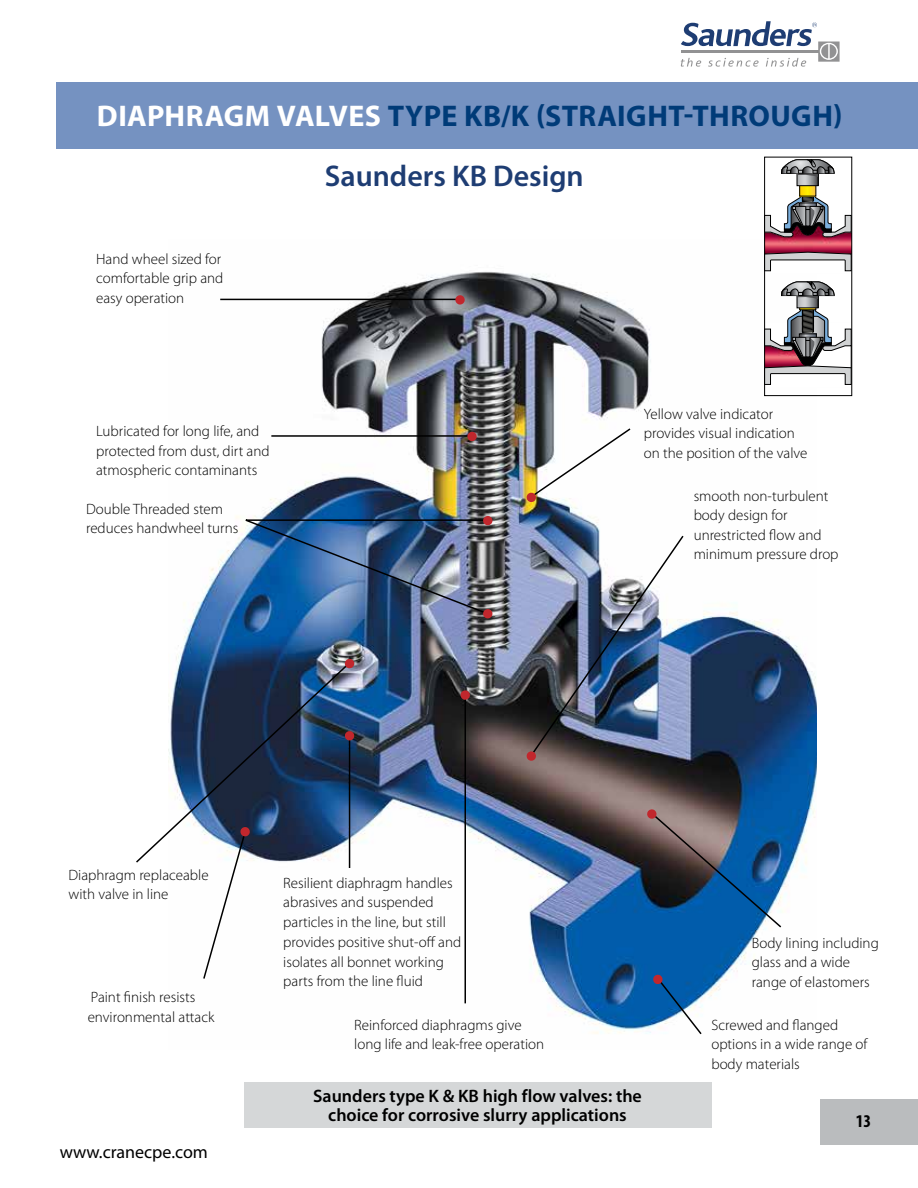
<style>
.page{position:relative;width:918px;height:1188px;background:#fff}
.page>*{position:absolute;margin:0;border:0;box-sizing:border-box;transform-origin:0 0}
.t1{font:700 30px "Myriad Pro";letter-spacing:.015em;color:#003b78}
.t2{font:600 30px "Myriad Pro";color:#1e3d73}
.t3{font:600 18px/19.5px "Myriad Pro";color:#000;text-align:center}
.t4{font:18px "Myriad";color:#000}
.t5{font:700 condensed 18px "Myriad Pro";color:#000}
.t6{font:300 15px/19.5px "Myriad Pro";color:#000}
.s1{color:#fff}
</style>
<div class="page">
<div style="left:821px;top:1100px;width:97px;height:45px;background:#babcbe"></div>
<svg style="left:681px;top:21px;width:159px;height:46px"></svg>
<div style="left:57px;top:83px;width:861px;height:66px;background:#7592c1"></div>
<img style="left:176px;top:271px;width:640px;height:763px">
<svg style="left:526px;top:427px;width:106px;height:76px"></svg>
<img style="left:526px;top:534px;width:159px;height:227px">
<hr style="left:271px;top:435px;width:201px;height:2px;background:#000">
<svg style="left:467px;top:431px;width:10px;height:11px"></svg>
<hr style="left:220px;top:299px;width:240px;height:1px;background:#000">
<div style="left:455px;top:295px;width:10px;height:10px;background:#c1272d;border-radius:4px"></div>
<svg style="left:136px;top:661px;width:215px;height:203px"></svg>
<svg style="left:344px;top:658px;width:11px;height:11px"></svg>
<svg style="left:646px;top:809px;width:137px;height:120px;background:#355b81"></svg>
<svg style="left:653px;top:974px;width:50px;height:61px"></svg>
<img style="left:238px;top:519px;width:252px;height:97px">
<div style="left:483px;top:516px;width:10px;height:10px;background:#c1272d;border-radius:4px"></div>
<div style="left:483px;top:609px;width:10px;height:10px;background:#c1272d;border-radius:4px"></div>
<svg style="left:202px;top:826px;width:48px;height:154px"></svg>
<hr style="left:464px;top:695px;width:2px;height:308px;background:#000">
<svg style="left:460px;top:690px;width:11px;height:10px"></svg>
<hr style="left:349px;top:736px;width:1px;height:132px;background:#000">
<svg style="left:344px;top:731px;width:11px;height:10px"></svg>
<svg style="left:799px;top:299px;width:17px;height:7px"></svg>
<div style="left:797px;top:295px;width:21px;height:13px;border:1px solid #000"></div>
<svg style="left:766px;top:159px;width:84px;height:140px"></svg>
<svg style="left:766px;top:306px;width:84px;height:81px"></svg>
<div style="left:764px;top:157px;width:88px;height:239px;border:1px solid #000"></div>
<div style="left:244px;top:1082px;width:467px;height:45px;background:#d5d7d8"></div>
<h1 class="t1" style="left:97px;top:97px;width:747px"><span class="s1">DIAPHRAGM VALVES</span> TYPE KB/K (STRAIGHT-THROUGH)</h1>
<p class="t6" style="left:96px;top:249px;width:129px">Hand wheel sized for comfortable grip and easy operation</p>
<p class="t6" style="left:96px;top:421px;width:175px">Lubricated for long life, and protected from dust, dirt and atmospheric contaminants</p>
<p class="t6" style="left:86px;top:499px;width:154px">Double Threaded stem reduces handwheel turns</p>
<h1 class="t2" style="left:325px;top:157px;width:260px">Saunders KB Design</h1>
<p class="t6" style="left:644px;top:404px;width:165px">Yellow valve indicator provides visual indication on the position of the valve</p>
<p class="t6" style="left:694px;top:486px;width:146px">smooth non-turbulent body design for unrestricted flow and minimum pressure drop</p>
<p class="t6" style="left:69px;top:865px;width:142px">Diaphragm replaceable with valve in line</p>
<p class="t6" style="left:88px;top:988px;width:128px">Paint finish resists environmental attack</p>
<p class="t4" style="left:60px;top:1143px;width:149px">www.cranecpe.com</p>
<p class="t6" style="left:283px;top:873px;width:179px">Resilient diaphragm handles abrasives and suspended particles in the line, but still provides positive shut-off and isolates all bonnet working parts from the line fluid</p>
<p class="t6" style="left:354px;top:1015px;width:191px">Reinforced diaphragms give long life and leak-free operation</p>
<p class="t3" style="left:313px;top:1085px;width:330px">Saunders type K &amp; KB high flow valves: the choice for corrosive slurry applications</p>
<p class="t6" style="left:752px;top:933px;width:129px">Body lining including glass and a wide range of elastomers</p>
<p class="t6" style="left:711px;top:1015px;width:158px">Screwed and flanged options in a wide range of body materials</p>
<p class="t5" style="left:856px;top:1110px;width:17px">13</p>
</div>
